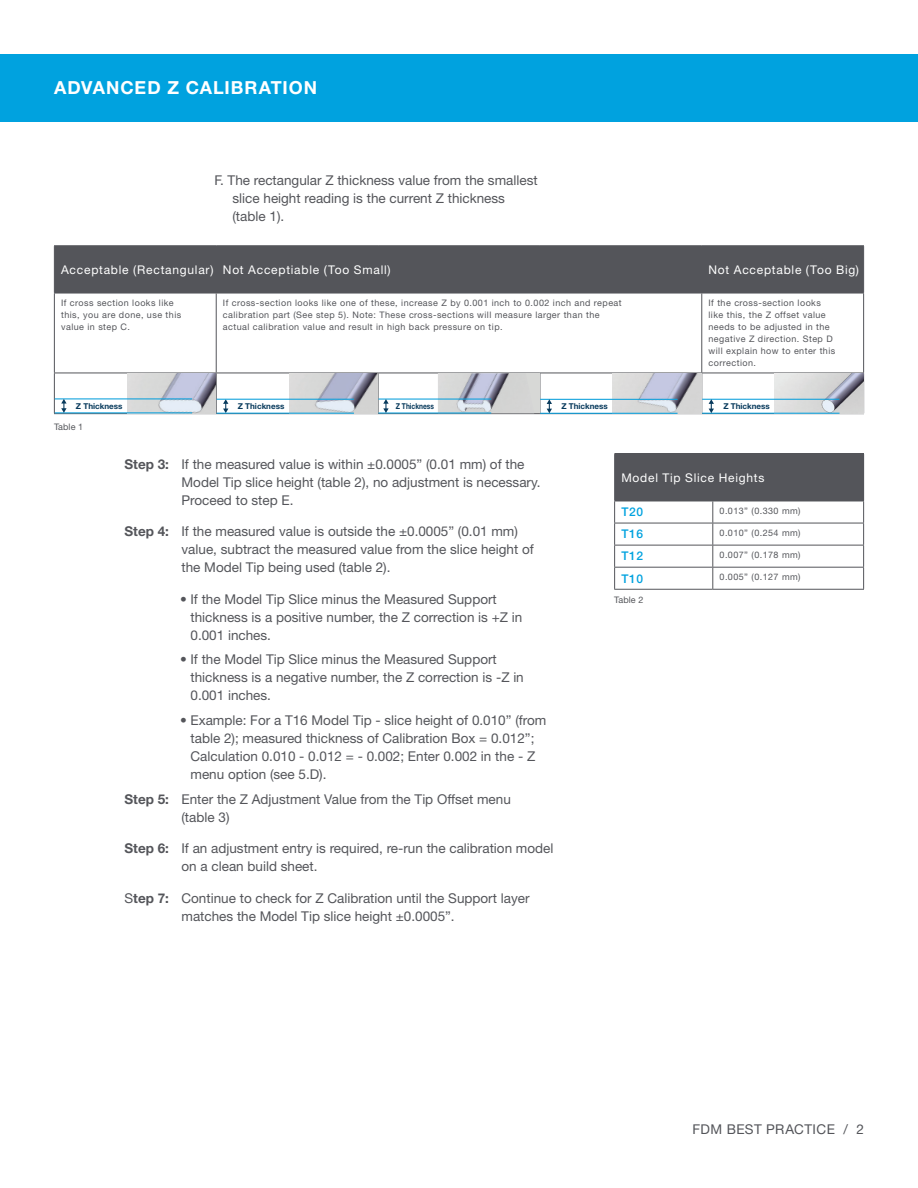
<style>
.page{position:relative;width:918px;height:1188px;background:#fff}
.page>*{position:absolute;margin:0;border:0;box-sizing:border-box;transform-origin:0 0}
.t1{font:700 18px "Helvetica Neue LT Std";letter-spacing:.05em;color:#fff}
.OL_-_Steps__1_2{font:13.5px/18px "Helvetica Neue LT Std";color:#54555a}
.Step_Indendents{font:13.5px/18px "Helvetica Neue LT Std";color:#54555a}
.OL_-_Steps__1_2-2{font:13.5px "Helvetica Neue LT Std";letter-spacing:.03em;color:#54555a}
.TBL_-_Header{font:12px "Helvetica Neue LT Std";letter-spacing:.065em;color:#fff}
.TBL_-_Blue_Body{font:500 12px "Helvetica Neue LT Std";letter-spacing:.05em;color:#00a2df}
.TBL_-_Body_Copy{font:9px "Helvetica Neue LT Std";letter-spacing:.05em;color:#54555a}
.CONT_-_Image_Caption{font:9px "Helvetica Neue LT Std";letter-spacing:.01em;color:#54555a}
.t2{font:700 8.1px "Helvetica Neue LT Std";color:#083a5c}
.t3{font:700 8.1px "Helvetica Neue LT Std";color:#083a5c;scale:.82 1}
.s1{font-weight:700}
</style>
<div class="page">
<div style="left:55px;top:246px;width:808px;height:47px;background:#54555a"></div>
<hr style="left:54px;top:373px;width:162px;height:1px;background:#54555a">
<hr style="left:216px;top:373px;width:1px;height:40px;background:#54555a">
<hr style="left:378px;top:373px;width:1px;height:40px;background:#54555a">
<hr style="left:540px;top:373px;width:1px;height:40px;background:#54555a">
<hr style="left:702px;top:373px;width:162px;height:1px;background:#54555a">
<hr style="left:701px;top:373px;width:1px;height:40px;background:#54555a">
<hr style="left:54px;top:293px;width:1px;height:80px;background:#54555a">
<hr style="left:863px;top:293px;width:1px;height:80px;background:#54555a">
<hr style="left:54px;top:373px;width:1px;height:40px;background:#54555a">
<hr style="left:863px;top:373px;width:1px;height:40px;background:#54555a">
<hr style="left:54px;top:413px;width:162px;height:1px;background:#54555a">
<hr style="left:216px;top:413px;width:162px;height:1px;background:#54555a">
<hr style="left:378px;top:413px;width:162px;height:1px;background:#54555a">
<hr style="left:540px;top:413px;width:162px;height:1px;background:#54555a">
<hr style="left:702px;top:413px;width:162px;height:1px;background:#54555a">
<hr style="left:216px;top:293px;width:1px;height:80px;background:#54555a">
<hr style="left:701px;top:293px;width:1px;height:80px;background:#54555a">
<hr style="left:216px;top:373px;width:162px;height:1px;background:#54555a">
<hr style="left:378px;top:373px;width:162px;height:1px;background:#54555a">
<hr style="left:540px;top:373px;width:162px;height:1px;background:#54555a">
<hr style="left:216px;top:246px;width:1px;height:47px;background:#54555a">
<hr style="left:701px;top:246px;width:1px;height:47px;background:#54555a">
<hr style="left:54px;top:245px;width:162px;height:1px;background:#54555a">
<hr style="left:54px;top:246px;width:1px;height:47px;background:#54555a">
<hr style="left:216px;top:245px;width:162px;height:1px;background:#54555a">
<hr style="left:378px;top:245px;width:162px;height:1px;background:#54555a">
<hr style="left:540px;top:245px;width:162px;height:1px;background:#54555a">
<hr style="left:702px;top:245px;width:162px;height:1px;background:#54555a">
<hr style="left:863px;top:246px;width:1px;height:47px;background:#54555a">
<hr style="left:54px;top:293px;width:162px;height:1px;background:#54555a">
<hr style="left:216px;top:293px;width:162px;height:1px;background:#54555a">
<hr style="left:378px;top:293px;width:162px;height:1px;background:#54555a">
<hr style="left:540px;top:293px;width:162px;height:1px;background:#54555a">
<hr style="left:702px;top:293px;width:162px;height:1px;background:#54555a">
<img style="left:127px;top:373px;width:89px;height:40px">
<hr style="left:55px;top:398px;width:137px;height:1px;background:#0ca0dc">
<hr style="left:55px;top:412px;width:137px;height:1px;background:#0ca0dc">
<svg style="left:61px;top:399px;width:6px;height:14px"></svg>
<svg style="left:223px;top:400px;width:5px;height:13px"></svg>
<img style="left:289px;top:373px;width:89px;height:40px">
<hr style="left:217px;top:399px;width:137px;height:1px;background:#0ca0dc">
<hr style="left:217px;top:413px;width:137px;height:1px;background:#0ca0dc">
<div style="left:438px;top:373px;width:102px;height:40px;background:#d7d8d6"></div>
<img style="left:438px;top:373px;width:71px;height:40px">
<hr style="left:378px;top:399px;width:113px;height:1px;background:#0ca0dc">
<hr style="left:378px;top:412px;width:113px;height:1px;background:#0ca0dc">
<svg style="left:383px;top:399px;width:6px;height:14px"></svg>
<img style="left:613px;top:373px;width:88px;height:40px">
<hr style="left:540px;top:399px;width:138px;height:1px;background:#0ca0dc">
<hr style="left:540px;top:413px;width:138px;height:1px;background:#0ca0dc">
<svg style="left:547px;top:399px;width:5px;height:14px"></svg>
<img style="left:775px;top:373px;width:88px;height:40px">
<hr style="left:702px;top:399px;width:138px;height:1px;background:#0ca0dc">
<hr style="left:702px;top:413px;width:138px;height:1px;background:#0ca0dc">
<svg style="left:709px;top:399px;width:5px;height:14px"></svg>
<div style="left:615px;top:454px;width:249px;height:47px;background:#54555a"></div>
<hr style="left:614px;top:523px;width:99px;height:1px;background:#54555a">
<hr style="left:713px;top:523px;width:151px;height:1px;background:#54555a">
<hr style="left:614px;top:545px;width:99px;height:1px;background:#54555a">
<hr style="left:713px;top:545px;width:151px;height:1px;background:#54555a">
<hr style="left:614px;top:567px;width:99px;height:1px;background:#54555a">
<hr style="left:713px;top:567px;width:151px;height:1px;background:#54555a">
<svg style="left:712px;top:502px;width:1px;height:87px"></svg>
<svg style="left:614px;top:502px;width:1px;height:87px"></svg>
<svg style="left:863px;top:502px;width:1px;height:87px"></svg>
<hr style="left:614px;top:589px;width:99px;height:1px;background:#54555a">
<hr style="left:713px;top:589px;width:151px;height:1px;background:#54555a">
<hr style="left:614px;top:453px;width:99px;height:1px;background:#54555a">
<hr style="left:614px;top:454px;width:1px;height:47px;background:#54555a">
<hr style="left:713px;top:453px;width:151px;height:1px;background:#54555a">
<hr style="left:614px;top:501px;width:99px;height:1px;background:#54555a">
<hr style="left:713px;top:501px;width:151px;height:1px;background:#54555a">
<div style="left:0;top:54px;width:918px;height:68px;background:#00a2df"></div>
<h1 class="t1" style="left:54px;top:77px;width:265px">ADVANCED Z CALIBRATION</h1>
<p class="Step_Indendents" style="left:232px;top:171px;width:307px;text-indent:-18px">F. The rectangular Z thickness value from the smallest slice height reading is the current Z thickness (table 1).</p>
<p class="TBL_-_Header" style="left:61px;top:262px;width:154px">Acceptable (Rectangular)</p>
<p class="TBL_-_Header" style="left:223px;top:262px;width:169px">Not Acceptiable (Too Small)</p>
<p class="TBL_-_Header" style="left:709px;top:262px;width:152px">Not Acceptable (Too Big)</p>
<p class="TBL_-_Body_Copy" style="left:61px;top:298px;width:114px">If cross section looks like</p>
<p class="TBL_-_Body_Copy" style="left:61px;top:310px;width:122px">this, you are done, use this</p>
<p class="TBL_-_Body_Copy" style="left:61px;top:322px;width:70px">value in step C.</p>
<p class="TBL_-_Body_Copy" style="left:223px;top:298px;width:400px">If cross-section looks like one of these, increase Z by 0.001 inch to 0.002 inch and repeat</p>
<p class="TBL_-_Body_Copy" style="left:223px;top:310px;width:378px">calibration part (See step 5). Note: These cross-sections will measure larger than the</p>
<p class="TBL_-_Body_Copy" style="left:223px;top:322px;width:281px">actual calibration value and result in high back pressure on tip.</p>
<p class="TBL_-_Body_Copy" style="left:709px;top:298px;width:114px">If the cross-section looks</p>
<p class="TBL_-_Body_Copy" style="left:709px;top:310px;width:119px">like this, the Z offset value</p>
<p class="TBL_-_Body_Copy" style="left:709px;top:322px;width:123px">needs to be adjusted in the</p>
<p class="TBL_-_Body_Copy" style="left:709px;top:334px;width:126px">negative Z direction. Step D</p>
<p class="TBL_-_Body_Copy" style="left:709px;top:346px;width:128px">will explain how to enter this</p>
<p class="TBL_-_Body_Copy" style="left:709px;top:358px;width:49px">correction.</p>
<p class="t2" style="left:76px;top:401px;width:48px">Z Thickness</p>
<p class="t2" style="left:238px;top:401px;width:48px">Z Thickness</p>
<p class="t3" style="left:396px;top:401px;width:48px">Z Thickness</p>
<p class="t2" style="left:561px;top:401px;width:48px">Z Thickness</p>
<p class="t2" style="left:723px;top:401px;width:48px">Z Thickness</p>
<p class="CONT_-_Image_Caption" style="left:54px;top:422px;width:31px">Table 1</p>
<p class="OL_-_Steps__1_2" style="left:182px;top:455px;width:361px;text-indent:-57px"><span class="s1">Step 3:</span> If the measured value is within ±0.0005” (0.01 mm) of the<br>Model Tip slice height (table 2), no adjustment is necessary.<br>Proceed to step E.</p>
<p class="OL_-_Steps__1_2" style="left:182px;top:522px;width:354px;text-indent:-57px"><span class="s1">Step 4:</span> If the measured value is outside the ±0.0005” (0.01 mm) value, subtract the measured value from the slice height of the Model Tip being used (table 2).</p>
<p class="OL_-_Steps__1_2" style="left:190px;top:590px;width:333px;text-indent:-10px">• If the Model Tip Slice minus the Measured Support thickness is a positive number, the Z correction is +Z in<br>0.001 inches.</p>
<p class="OL_-_Steps__1_2" style="left:190px;top:650px;width:335px;text-indent:-10px">• If the Model Tip Slice minus the Measured Support thickness is a negative number, the Z correction is -Z in<br>0.001 inches.</p>
<p class="OL_-_Steps__1_2" style="left:190px;top:711px;width:357px;text-indent:-10px">• Example: For a T16 Model Tip - slice height of 0.010” (from table 2); measured thickness of Calibration Box = 0.012”; Calculation 0.010 - 0.012 = - 0.002; Enter 0.002 in the - Z menu option (see 5.D).</p>
<p class="OL_-_Steps__1_2" style="left:182px;top:790px;width:331px;text-indent:-57px"><span class="s1">Step 5:</span> Enter the Z Adjustment Value from the Tip Offset menu (table 3)</p>
<p class="OL_-_Steps__1_2" style="left:182px;top:839px;width:373px;text-indent:-57px"><span class="s1">Step 6:</span> If an adjustment entry is required, re-run the calibration model on a clean build sheet.</p>
<p class="OL_-_Steps__1_2" style="left:182px;top:889px;width:350px;text-indent:-57px">S<span class="s1">tep 7:</span> Continue to check for Z Calibration until the Support layer matches the Model Tip slice height ±0.0005”.</p>
<p class="TBL_-_Header" style="left:621px;top:470px;width:145px">Model Tip Slice Heights</p>
<p class="TBL_-_Blue_Body" style="left:621px;top:505px;width:23px">T20</p>
<p class="TBL_-_Body_Copy" style="left:720px;top:506px;width:83px">0.013” (0.330 mm)</p>
<p class="TBL_-_Blue_Body" style="left:621px;top:527px;width:23px">T16</p>
<p class="TBL_-_Body_Copy" style="left:720px;top:528px;width:83px">0.010” (0.254 mm)</p>
<p class="TBL_-_Blue_Body" style="left:621px;top:549px;width:23px">T12</p>
<p class="TBL_-_Body_Copy" style="left:720px;top:550px;width:83px">0.007” (0.178 mm)</p>
<p class="TBL_-_Blue_Body" style="left:621px;top:571px;width:23px">T10</p>
<p class="TBL_-_Body_Copy" style="left:720px;top:572px;width:83px">0.005” (0.127 mm)</p>
<p class="CONT_-_Image_Caption" style="left:614px;top:594px;width:31px">Table 2</p>
<p class="OL_-_Steps__1_2-2" style="left:693px;top:1121px;width:173px">FDM BEST PRACTICE / 2</p>
</div>
